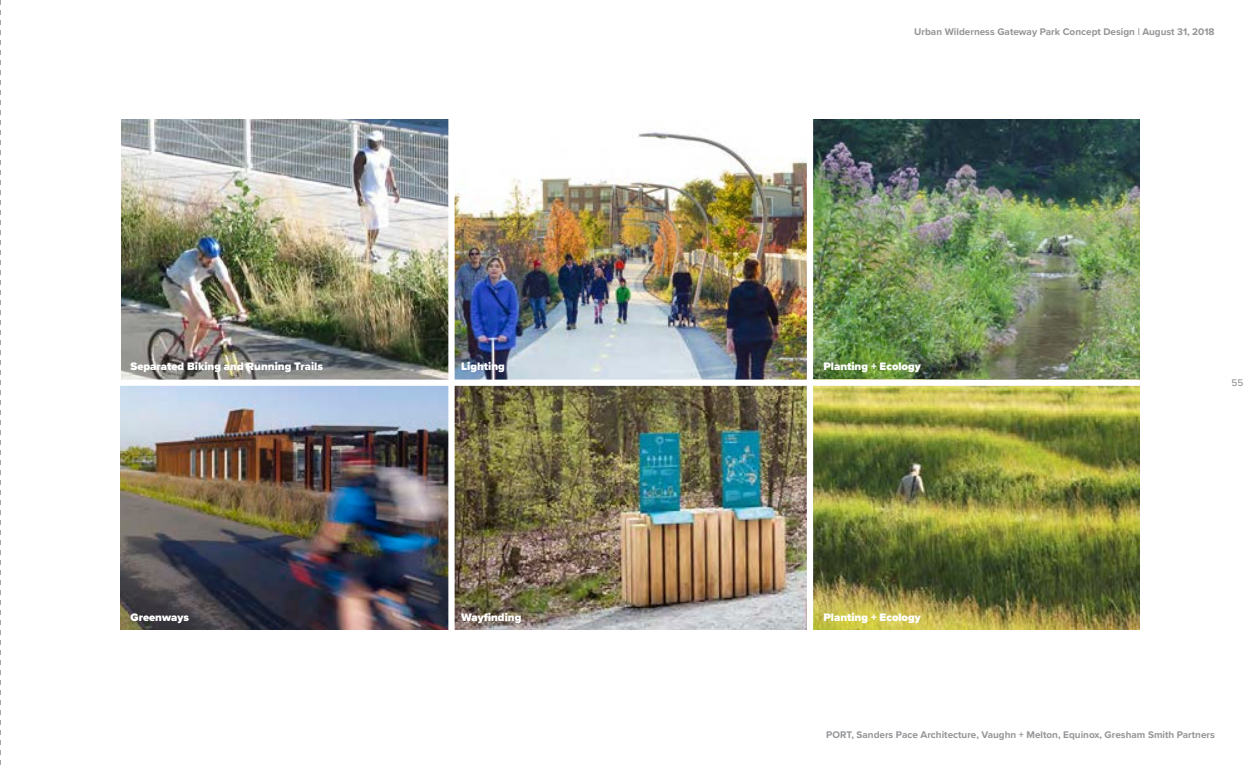
<style>
.page{position:relative;width:1260px;height:765px;background:#fff}
.page>*{position:absolute;margin:0;border:0;box-sizing:border-box;transform-origin:0 0}
.Body{font:900 11.25px "Proxima Nova";color:#fff}
.t1{font:700 10px "Proxima Nova";color:#939598}
.t2{font:500 10px "Proxima Nova";color:#939598}
</style>
<div class="page">
<img style="left:120px;top:120px;width:687px;height:510px">
<img style="left:813px;top:120px;width:327px;height:260px">
<img style="left:813px;top:386px;width:327px;height:244px">
<div style="left:448px;top:111px;width:7px;height:530px;background:#fff"></div>
<div style="left:120px;top:380px;width:1020px;height:6px;background:#fff"></div>
<svg style="left:0;top:0;width:1px;height:765px"></svg>
<p class="t1" style="left:914px;top:24px;width:302px">Urban Wilderness Gateway Park Concept Design | August 31, 2018</p>
<p class="Body" style="left:131px;top:358px;width:194px">Separated Biking and Running Trails</p>
<p class="Body" style="left:461px;top:358px;width:45px">Lighting</p>
<p class="Body" style="left:823px;top:358px;width:99px">Planting + Ecology</p>
<p class="t2" style="left:1232px;top:375px;width:13px">55</p>
<p class="Body" style="left:131px;top:609px;width:60px">Greenways</p>
<p class="Body" style="left:823px;top:609px;width:99px">Planting + Ecology</p>
<p class="Body" style="left:461px;top:609px;width:62px">Wayfinding</p>
<p class="t1" style="left:826px;top:727px;width:390px">PORT, Sanders Pace Architecture, Vaughn + Melton, Equinox, Gresham Smith Partners</p>
</div>
